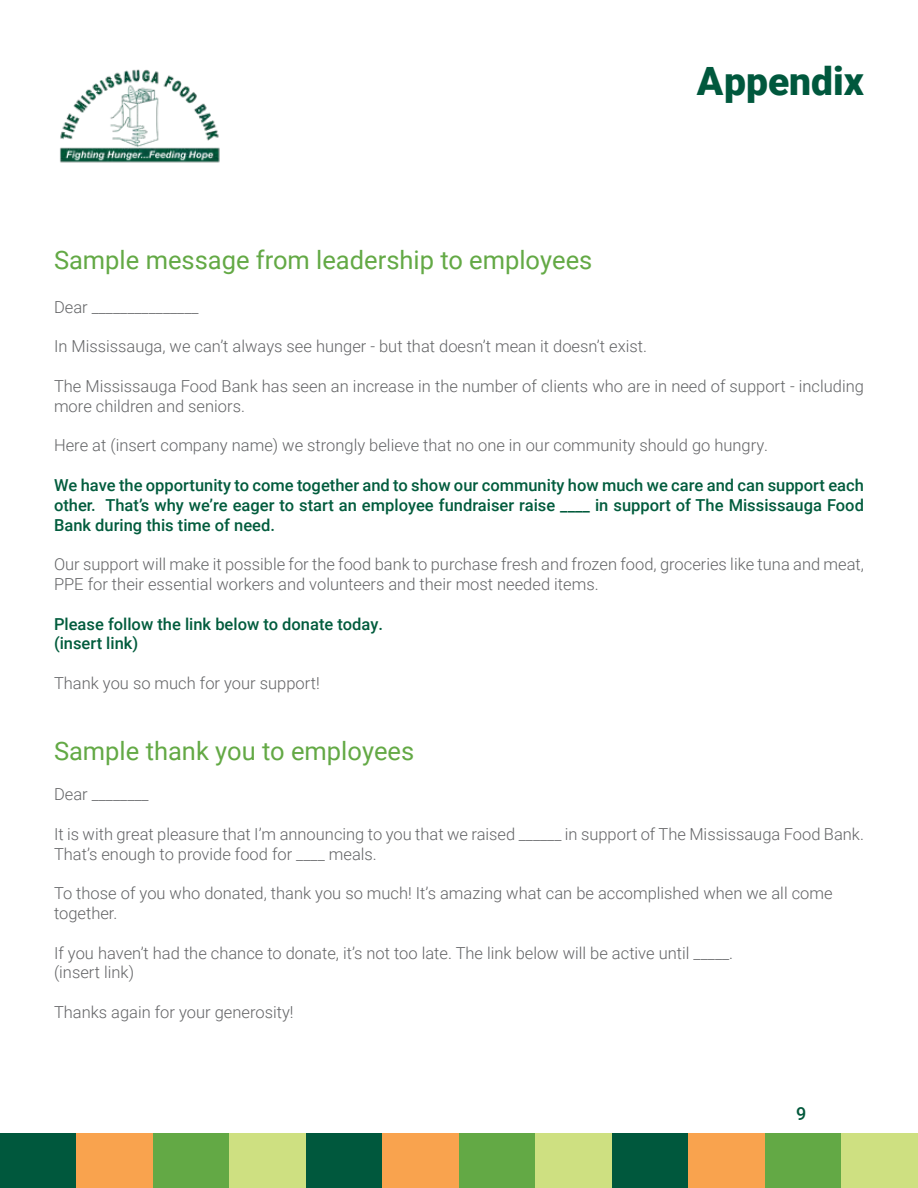
<style>
.page{position:relative;width:918px;height:1188px;background:#fff}
.page>*{position:absolute;margin:0;border:0;box-sizing:border-box;transform-origin:0 0}
.t1{font:900 39px "Roboto";color:#00583d}
.t2{font:25.5px "Roboto";color:#63a945}
.t3{font:500 18px "Roboto";color:#02583b}
.t4{font:300 16.5px/19.8px "Roboto";color:#636466}
.t5{font:500 16.5px/19.8px "Roboto";color:#025c3d;text-align:justify}
</style>
<div class="page">
<img style="left:59px;top:69px;width:161px;height:94px">
<div style="left:0;top:1134px;width:76px;height:54px;background:#00583d"></div>
<div style="left:76px;top:1134px;width:77px;height:54px;background:#f9a34e"></div>
<div style="left:153px;top:1134px;width:77px;height:54px;background:#63a945"></div>
<div style="left:230px;top:1134px;width:76px;height:54px;background:#cee081"></div>
<div style="left:306px;top:1134px;width:76px;height:54px;background:#00583d"></div>
<div style="left:382px;top:1134px;width:77px;height:54px;background:#f9a34e"></div>
<div style="left:459px;top:1134px;width:77px;height:54px;background:#63a945"></div>
<div style="left:536px;top:1134px;width:76px;height:54px;background:#cee081"></div>
<div style="left:612px;top:1134px;width:76px;height:54px;background:#00583d"></div>
<div style="left:688px;top:1134px;width:77px;height:54px;background:#f9a34e"></div>
<div style="left:765px;top:1134px;width:77px;height:54px;background:#63a945"></div>
<div style="left:842px;top:1134px;width:76px;height:54px;background:#cee081"></div>
<h2 class="t2" style="left:54px;top:242px;width:540px">Sample message from leadership to employees</h2>
<h1 class="t1" style="left:697px;top:54px;width:169px">Appendix</h1>
<p class="t4" style="left:54px;top:296px;width:146px">Dear _______________</p>
<p class="t4" style="left:54px;top:336px;width:595px">In Mississauga, we can’t always see hunger - but that doesn’t mean it doesn’t exist.</p>
<p class="t4" style="left:54px;top:376px;width:811px">The Mississauga Food Bank has seen an increase in the number of clients who are in need of support - including more children and seniors.</p>
<p class="t4" style="left:54px;top:435px;width:716px">Here at (insert company name) we strongly believe that no one in our community should go hungry.</p>
<p class="t5" style="left:54px;top:475px;width:811px">We have the opportunity to come together and to show our community how much we care and can support each other. That’s why we’re eager to start an employee fundraiser raise ____ in support of The Mississauga Food Bank during this time of need.</p>
<p class="t4" style="left:54px;top:554px;width:811px">Our support will make it possible for the food bank to purchase fresh and frozen food, groceries like tuna and meat,<br>PPE for their essential workers and volunteers and their most needed items.</p>
<p class="t5" style="left:54px;top:613px;width:331px">Please follow the link below to donate today. (insert link)</p>
<p class="t4" style="left:54px;top:673px;width:267px">Thank you so much for your support!</p>
<h2 class="t2" style="left:54px;top:733px;width:362px">Sample thank you to employees</h2>
<p class="t4" style="left:54px;top:784px;width:96px">Dear ________</p>
<p class="t4" style="left:54px;top:824px;width:812px">It is with great pleasure that I’m announcing to you that we raised ______ in support of The Mississauga Food Bank.<br>That’s enough to provide food for ____ meals.</p>
<p class="t4" style="left:54px;top:883px;width:780px">To those of you who donated, thank you so much! It’s amazing what can be accomplished when we all come together.</p>
<p class="t4" style="left:54px;top:942px;width:681px">If you haven’t had the chance to donate, it’s not too late. The link below will be active until _____. (insert link)</p>
<p class="t4" style="left:54px;top:1002px;width:241px">Thanks again for your generosity!</p>
<p class="t3" style="left:796px;top:1101px;width:12px">9</p>
</div>
